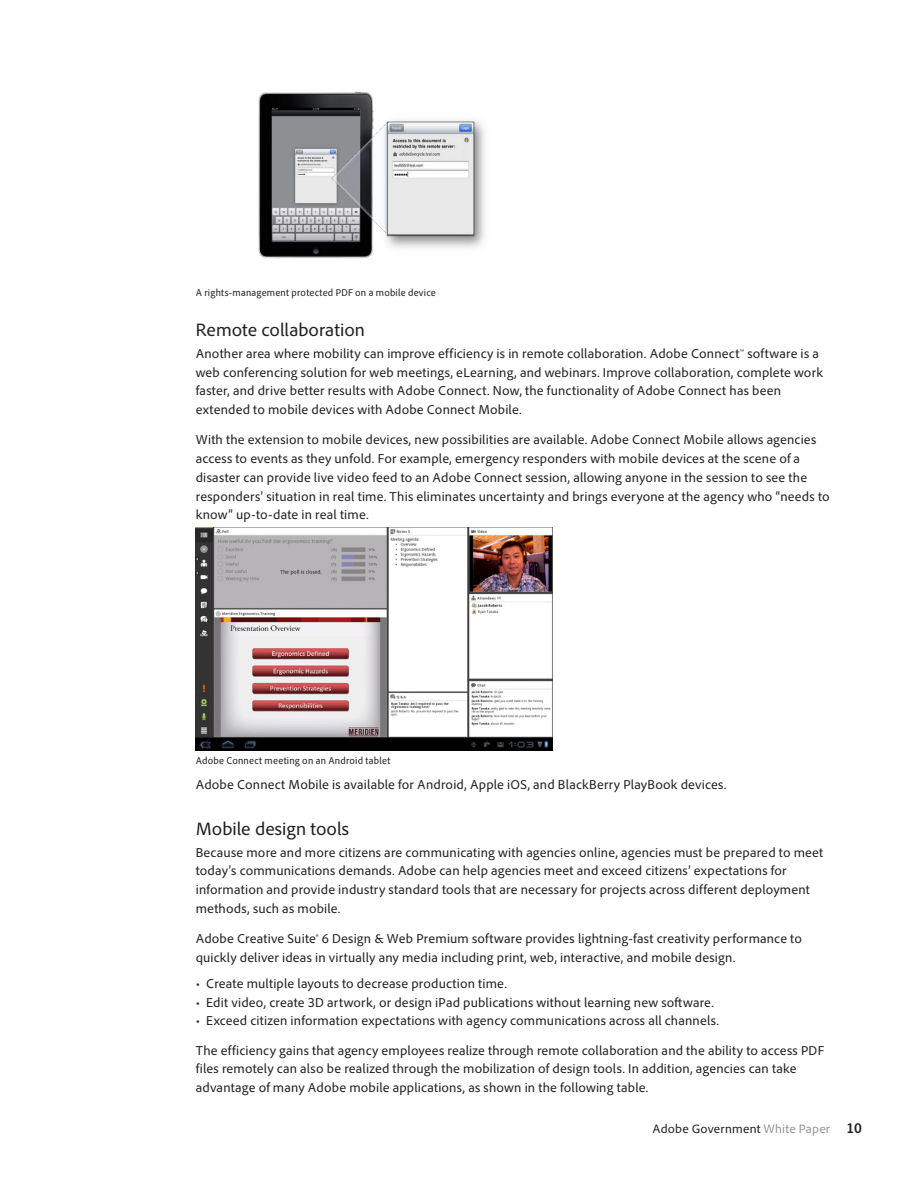
<style>
.page{position:relative;width:918px;height:1188px;background:#fff}
.page>*{position:absolute;margin:0;border:0;box-sizing:border-box;transform-origin:0 0}
.Text__Headline_1{font:18.75px "Adobe Clean";color:#231f20}
.Text__Body{font:13.5px/18.8px "Adobe Clean";letter-spacing:.01em;color:#231f20}
.Text__Body_first_aft{font:13.5px/18.8px "Adobe Clean";letter-spacing:.01em;color:#231f20}
.Text__Bullet_-_no_sp{font:13.5px "Adobe Clean";letter-spacing:.01em;color:#231f20}
.t1{font:12.75px "Adobe Clean";letter-spacing:.015em;color:#231f20}
.Text__Body-2{font:semi-condensed 10.5px "Adobe Clean";letter-spacing:.02em;color:#231f20}
.s1{color:#939598}
.s2{font-weight:700;font-stretch:semi-condensed;font-size:15px}
</style>
<div class="page">
<img style="left:258px;top:91px;width:227px;height:167px">
<img style="left:196px;top:528px;width:356px;height:223px">
<p class="Text__Body-2" style="left:196px;top:286px;width:242px">A rights-management protected PDF on a mobile device</p>
<p class="Text__Headline_1" style="left:196px;top:319px;width:171px">Remote collaboration</p>
<p class="Text__Body_first_aft" style="left:196px;top:344px;width:629px">Another area where mobility can improve efficiency is in remote collaboration. Adobe Connect™ software is a web conferencing solution for web meetings, eLearning, and webinars. Improve collaboration, complete work faster, and drive better results with Adobe Connect. Now, the functionality of Adobe Connect has been extended to mobile devices with Adobe Connect Mobile.</p>
<p class="Text__Body" style="left:196px;top:430px;width:635px">With the extension to mobile devices, new possibilities are available. Adobe Connect Mobile allows agencies access to events as they unfold. For example, emergency responders with mobile devices at the scene of a disaster can provide live video feed to an Adobe Connect session, allowing anyone in the session to see the responders’ situation in real time. This eliminates uncertainty and brings everyone at the agency who “needs to know” up-to-date in real time.</p>
<p class="Text__Body-2" style="left:196px;top:754px;width:196px">Adobe Connect meeting on an Android tablet</p>
<p class="Text__Body" style="left:196px;top:775px;width:532px">Adobe Connect Mobile is available for Android, Apple iOS, and BlackBerry PlayBook devices.</p>
<p class="Text__Headline_1" style="left:196px;top:818px;width:155px">Mobile design tools</p>
<p class="Text__Body_first_aft" style="left:196px;top:843px;width:629px">Because more and more citizens are communicating with agencies online, agencies must be prepared to meet today’s communications demands. Adobe can help agencies meet and exceed citizens’ expectations for information and provide industry standard tools that are necessary for projects across different deployment methods, such as mobile.</p>
<p class="Text__Body" style="left:196px;top:929px;width:608px">Adobe Creative Suite® 6 Design &amp; Web Premium software provides lightning-fast creativity performance to quickly deliver ideas in virtually any media including print, web, interactive, and mobile design.</p>
<p class="Text__Bullet_-_no_sp" style="left:196px;top:975px;width:313px">• Create multiple layouts to decrease production time.</p>
<p class="Text__Bullet_-_no_sp" style="left:196px;top:994px;width:520px">• Edit video, create 3D artwork, or design iPad publications without learning new software.</p>
<p class="Text__Bullet_-_no_sp" style="left:196px;top:1013px;width:525px">• Exceed citizen information expectations with agency communications across all channels.</p>
<p class="Text__Body" style="left:196px;top:1041px;width:630px">The efficiency gains that agency employees realize through remote collaboration and the ability to access PDF files remotely can also be realized through the mobilization of design tools. In addition, agencies can take advantage of many Adobe mobile applications, as shown in the following table.</p>
<p class="t1" style="left:653px;top:1121px;width:211px">Adobe Government <span class="s1">White Paper</span> <span class="s2">10</span></p>
</div>
